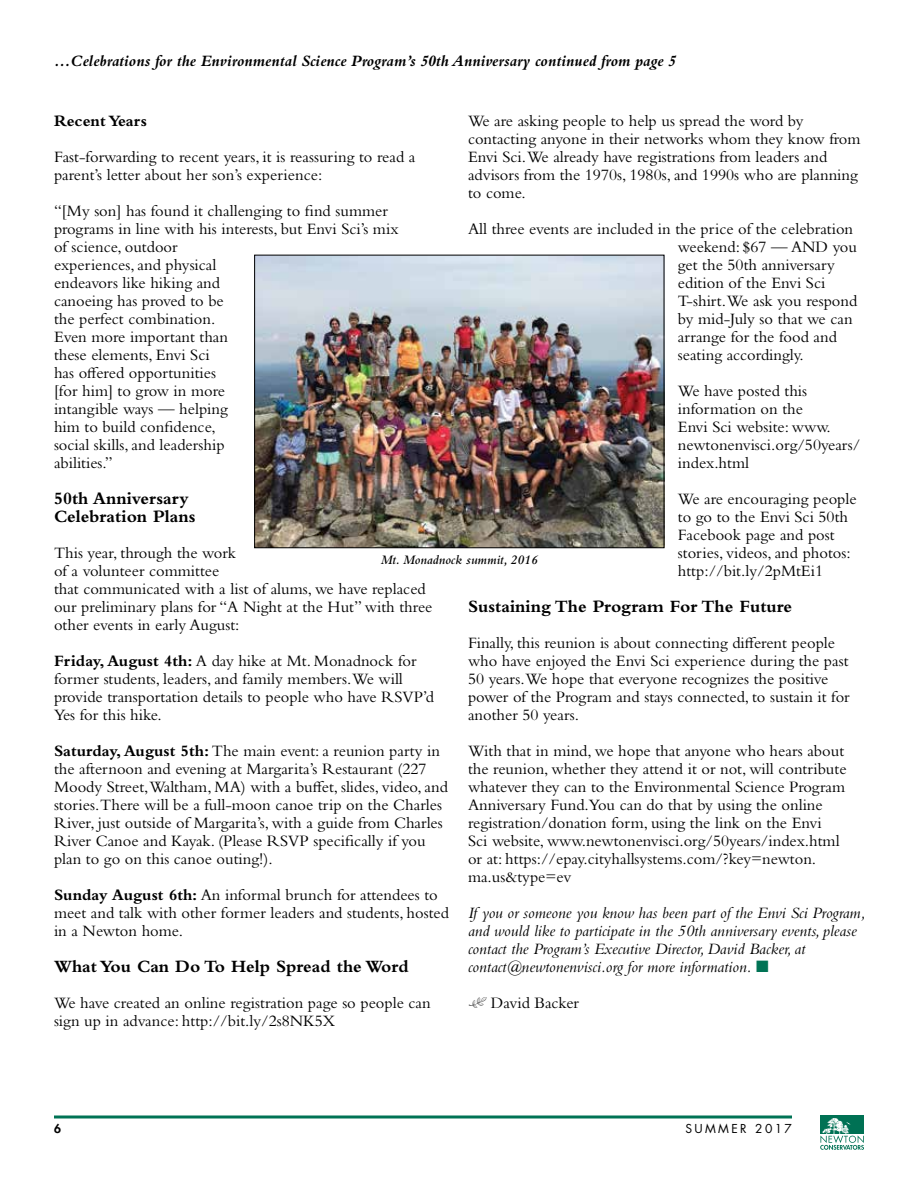
<style>
.page{position:relative;width:918px;height:1188px;background:#fff}
.page>*{position:absolute;margin:0;border:0;box-sizing:border-box;transform-origin:0 0}
.t1{font:700 18px/18px "Bembo Std";color:#000}
.t2{font:16.5px/18px "Bembo Std";color:#000}
.t3{font:italic 16.5px/18px "Bembo Std";color:#000}
.t4{font:italic 700 16.5px "Bembo Std";color:#000}
.t5{font:700 16.5px "Bembo Std";color:#000}
.t6{font:italic 600 13.5px "Bembo Std";color:#000}
.t7{font:12px "Futura Std";letter-spacing:.2em;color:#000}
.t8{font:800 12px "Futura Std";color:#000}
.s1{color:#007355}
.s2{font-family:"Type Embellishments One Let Plain"}
.s3{font-weight:700}
</style>
<div class="page">
<hr style="left:54px;top:1116px;width:738px;height:3px;background:#007355">
<div style="left:821px;top:1116px;width:43px;height:18px;background:#007154"></div>
<svg style="left:820px;top:1118px;width:44px;height:32px"></svg>
<img style="left:256px;top:257px;width:406px;height:289px">
<div style="left:254px;top:255px;width:410px;height:293px;border:1px solid #000"></div>
<p class="t4" style="left:55px;top:52px;width:623px">...Celebrations for the Environmental Science Program’s 50th Anniversary continued from page 5</p>
<p class="t2" style="left:468px;top:112px;width:394px">We are asking people to help us spread the word by contacting anyone in their networks whom they know from Envi Sci.We already have registrations from leaders and advisors from the 1970s, 1980s, and 1990s who are planning to come.</p>
<p class="t2" style="left:678px;top:220px;width:181px;text-indent:-210px">All three events are included in the price of the celebration weekend: $67 — AND you get the 50th anniversary edition of the Envi Sci<br>T-shirt.We ask you respond by mid-July so that we can arrange for the food and seating accordingly.</p>
<p class="t2" style="left:678px;top:382px;width:184px">We have posted this information on the<br>Envi Sci website: www. newtonenvisci.org/50years/ index.html</p>
<p class="t2" style="left:678px;top:490px;width:180px">We are encouraging people to go to the Envi Sci 50th<br>Facebook page and post stories, videos, and photos: http://bit.ly/2pMtEi1</p>
<p class="t1" style="left:468px;top:597px;width:326px">Sustaining The Program For The Future</p>
<p class="t2" style="left:468px;top:634px;width:383px">Finally, this reunion is about connecting different people who have enjoyed the Envi Sci experience during the past 50 years.We hope that everyone recognizes the positive power of the Program and stays connected, to sustain it for another 50 years.</p>
<p class="t2" style="left:468px;top:742px;width:380px">With that in mind, we hope that anyone who hears about the reunion, whether they attend it or not, will contribute whatever they can to the Environmental Science Program Anniversary Fund.You can do that by using the online registration/donation form, using the link on the Envi<br>Sci website, www.newtonenvisci.org/50years/index.html or at: https://epay.cityhallsystems.com/?key=newton. ma.us&amp;type=ev</p>
<p class="t3" style="left:468px;top:904px;width:399px">If you or someone you know has been part of the Envi Sci Program, and would like to participate in the 50th anniversary events, please contact the Program’s Executive Director, David Backer, at contact@newtonenvisci.org for more information. <span class="s1">■</span></p>
<p class="t2" style="left:468px;top:994px;width:113px"><span class="s2">`</span> David Backer</p>
<p class="t5" style="left:54px;top:112px;width:94px">Recent Years</p>
<p class="t2" style="left:54px;top:148px;width:363px">Fast-forwarding to recent years, it is reassuring to read a parent’s letter about her son’s experience:</p>
<p class="t2" style="left:54px;top:202px;width:346px">“[My son] has found it challenging to find summer programs in line with his interests, but Envi Sci’s mix of science, outdoor<br>experiences, and physical<br>endeavors like hiking and<br>canoeing has proved to be<br>the perfect combination.<br>Even more important than<br>these elements, Envi Sci<br>has offered opportunities<br>[for him] to grow in more<br>intangible ways — helping<br>him to build confidence,<br>social skills, and leadership<br>abilities.”</p>
<p class="t1" style="left:54px;top:489px;width:143px">50th Anniversary<br>Celebration Plans</p>
<p class="t2" style="left:54px;top:544px;width:380px">This year, through the work<br>of a volunteer committee<br>that communicated with a list of alums, we have replaced our preliminary plans for “A Night at the Hut” with three other events in early August:</p>
<p class="t2" style="left:54px;top:652px;width:382px"><span class="s3">Friday, August 4th:</span> A day hike at Mt. Monadnock for former students, leaders, and family members.We will provide transportation details to people who have RSVP’d Yes for this hike.</p>
<p class="t2" style="left:54px;top:742px;width:396px"><span class="s3">Saturday, August 5th:</span> The main event: a reunion party in the afternoon and evening at Margarita’s Restaurant (227<br>Moody Street,Waltham, MA) with a buffet, slides, video, and stories.There will be a full-moon canoe trip on the Charles River, just outside of Margarita’s, with a guide from Charles River Canoe and Kayak. (Please RSVP specifically if you plan to go on this canoe outing!).</p>
<p class="t2" style="left:54px;top:886px;width:397px"><span class="s3">Sunday August 6th:</span> An informal brunch for attendees to meet and talk with other former leaders and students, hosted in a Newton home.</p>
<p class="t1" style="left:54px;top:957px;width:356px">What You Can Do To Help Spread the Word</p>
<p class="t2" style="left:54px;top:994px;width:378px">We have created an online registration page so people can sign up in advance: http://bit.ly/2s8NK5X</p>
<p class="t6" style="left:381px;top:552px;width:159px">Mt. Monadnock summit, 2016</p>
<p class="t8" style="left:54px;top:1121px;width:8px">6</p>
<p class="t7" style="left:685px;top:1121px;width:108px">SUMMER 2017</p>
</div>
